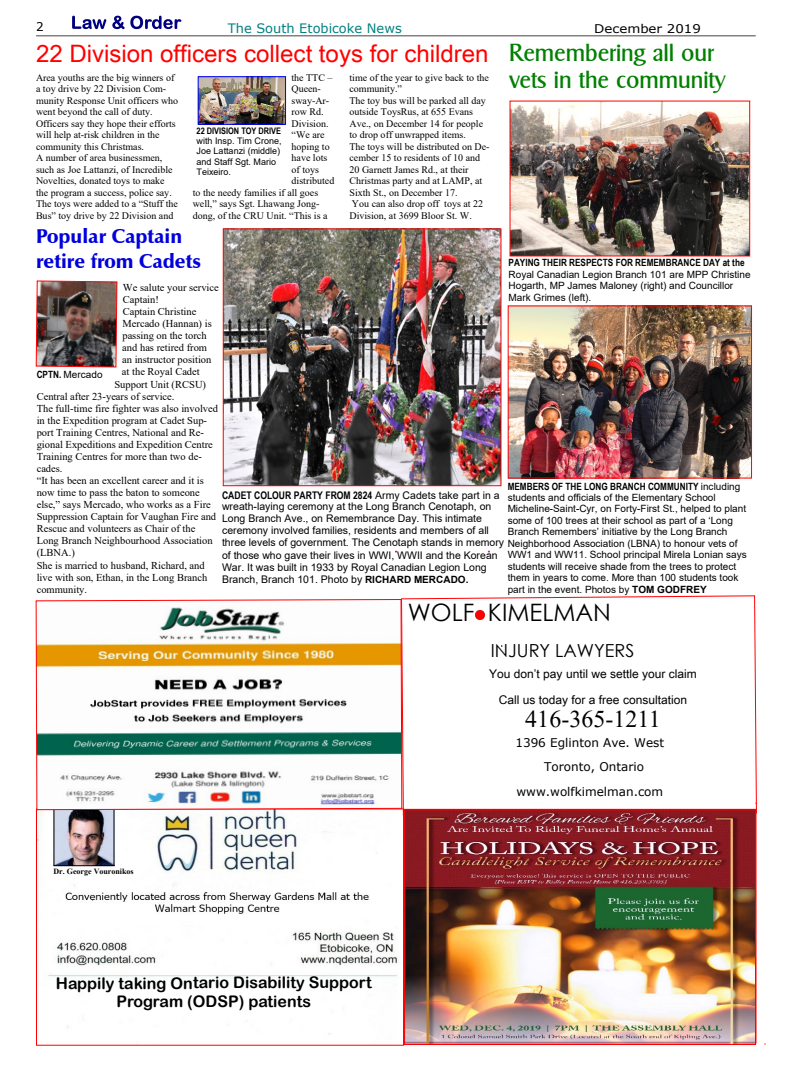
<style>
.page{position:relative;width:792px;height:1080px;background:#fff}
.page>*{position:absolute;margin:0;border:0;box-sizing:border-box;transform-origin:0 0}
.t1{font:24px "Arial Unicode MS";color:#f00}
.t2{font:24px/26.9px "Zanzibar SF";color:#008000}
.t3{font:24px "Century Gothic";color:#000}
.t4{font:24px "Times New Roman";color:#000}
.t5{font:900 20px/25px "Zapf Humanist 601 BT";color:#0000dc}
.t6{font:18px "Century Gothic";color:#000}
.t7{font:16px/18.5px "Arial Rounded MT Bold";color:#000;text-align:center}
.t8{font:13px "Verdana";color:#008080}
.t9{font:12px/26.1px "Arial Unicode MS";color:#000;text-align:center}
.t10{font:12px "Verdana";color:#000}
.t11{font:12px "Verdana";color:#000;scale:1.11 1}
.t12{font:10.5px "Times New Roman";color:#000}
.t13{font:10.5px/12px "Arial";color:#000}
.t14{font:700 10.5px "Arial Narrow";color:#000}
.t15{font:10px/11.5px "Times New Roman";color:#000}
.t16{font:10px/11.5px "Arial";color:#000}
.t17{font:700 10px "Arial Narrow";color:#000}
.t18{font:9px/10.3px "Arial";color:#000}
.t19{font:700 9px "Arial Narrow";color:#000}
.t20{font:700 8px "Times New Roman";color:#000}
.s1{font-family:"Arial Narrow";font-weight:700}
.s2{font-family:"Arial";font-weight:400}
.s3{font-weight:700}
.s4{font-size:10px}
.s5{font-weight:700;font-size:10px}
</style>
<div class="page">
<hr style="left:36px;top:36px;width:720px;height:1px;background:#100">
<hr style="left:36px;top:35px;width:720px;height:1px;background:#100">
<svg style="left:72px;top:16px;width:34px;height:13px"></svg>
<svg style="left:112px;top:16px;width:69px;height:13px"></svg>
<img style="left:38px;top:811px;width:716px;height:230px">
<img style="left:55px;top:811px;width:58px;height:53px">
<div style="left:53px;top:800px;width:62px;height:66px;border:1px solid #000"></div>
<svg style="left:401px;top:595px;width:356px;height:222px"></svg>
<img style="left:225px;top:230px;width:274px;height:254px">
<div style="left:223px;top:228px;width:278px;height:258px;border:1px solid #f00"></div>
<img style="left:510px;top:307px;width:240px;height:170px">
<div style="left:508px;top:305px;width:244px;height:174px;border:1px solid #f00"></div>
<img style="left:35px;top:280px;width:83px;height:88px">
<img style="left:512px;top:103px;width:236px;height:151px">
<svg style="left:35px;top:599px;width:368px;height:212px"></svg>
<img style="left:200px;top:78px;width:84px;height:45px">
<div style="left:198px;top:76px;width:88px;height:49px;border:1px solid #00f"></div>
<div style="left:404px;top:809px;width:352px;height:236px;border:1px solid #f00"></div>
<p class="t10" style="left:36px;top:22px;width:9px">2</p>
<h3 class="t8" style="left:228px;top:23px;width:175px">The South Etobicoke News</h3>
<p class="t11" style="left:594px;top:24px;width:98px">December 2019</p>
<h1 class="t1" style="left:36px;top:44px;width:454px">22 Division officers collect toys for children</h1>
<p class="t15" style="left:36px;top:73px;width:144px">Area youths are the big winners of a toy drive by 22 Division Com&shy;munity Response Unit officers who went beyond the call of duty.<br>Officers say they hope their efforts will help at-risk children in the community this Christmas.<br>A number of area businessmen, such as Joe Lattanzi, of Incredible<br>Novelties, donated toys to make the program a success, police say.<br>The toys were added to a “Stuff the<br>Bus” toy drive by 22 Division and</p>
<p class="t15" style="left:291px;top:73px;width:43px">the TTC –</p>
<p class="t15" style="left:291px;top:84px;width:31px">Queen-</p>
<p class="t15" style="left:291px;top:96px;width:39px">sway-Ar-</p>
<p class="t15" style="left:291px;top:107px;width:34px">row Rd.</p>
<p class="t15" style="left:292px;top:119px;width:38px">Division.</p>
<p class="t15" style="left:292px;top:130px;width:35px">“We are</p>
<p class="t15" style="left:292px;top:142px;width:40px">hoping to</p>
<p class="t15" style="left:292px;top:153px;width:37px">have lots</p>
<p class="t15" style="left:292px;top:165px;width:29px">of toys</p>
<p class="t15" style="left:292px;top:176px;width:44px">distributed</p>
<p class="t15" style="left:193px;top:188px;width:127px">to the needy families if all goes</p>
<p class="t15" style="left:193px;top:199px;width:128px">well,” says Sgt. Lhawang Jong-</p>
<p class="t15" style="left:193px;top:211px;width:136px">dong, of the CRU Unit. “This is a</p>
<p class="t19" style="left:197px;top:127px;width:86px">22 DIVISION TOY DRIVE</p>
<p class="t18" style="left:197px;top:136px;width:87px">with Insp. Tim Crone,<br>Joe Lattanzi (middle) and Staff Sgt. Mario<br>Teixeiro.</p>
<p class="t15" style="left:349px;top:73px;width:142px">time of the year to give back to the community.”<br>The toy bus will be parked all day outside ToysRus, at 655 Evans<br>Ave., on December 14 for people to drop off unwrapped items.<br>The toys will be distributed on De&shy;cember 15 to residents of 10 and<br>20 Garnett James Rd., at their<br>Christmas party and at LAMP, at<br>Sixth St., on December 17.<br>You can also drop off toys at 22<br>Division, at 3699 Bloor St. W.</p>
<h1 class="t2" style="left:509px;top:39px;width:218px">Remembering all our vets in the community</h1>
<h2 class="t5" style="left:36px;top:225px;width:167px">Popular Captain retire from Cadets</h2>
<p class="t17" style="left:509px;top:259px;width:238px">PAYING THEIR RESPECTS FOR REMEMBRANCE DAY at the</p>
<p class="t16" style="left:509px;top:269px;width:244px">Royal Canadian Legion Branch 101 are MPP Christine<br>Hogarth, MP James Maloney (right) and Councillor<br>Mark Grimes (left).</p>
<p class="t12" style="left:123px;top:284px;width:97px">We salute your service</p>
<p class="t12" style="left:123px;top:296px;width:38px">Captain!</p>
<p class="t12" style="left:123px;top:308px;width:75px">Captain Christine</p>
<p class="t12" style="left:123px;top:320px;width:91px">Mercado (Hannan) is</p>
<p class="t12" style="left:122px;top:332px;width:86px">passing on the torch</p>
<p class="t12" style="left:122px;top:344px;width:86px">and has retired from</p>
<p class="t12" style="left:122px;top:356px;width:91px">an instructor position</p>
<p class="t12" style="left:122px;top:368px;width:79px">at the Royal Cadet</p>
<p class="t12" style="left:114px;top:380px;width:93px">Support Unit (RCSU)</p>
<p class="t12" style="left:37px;top:392px;width:139px">Central after 23-years of service.</p>
<p class="t12" style="left:37px;top:404px;width:183px">The full-time fire fighter was also involved</p>
<p class="t12" style="left:37px;top:416px;width:172px">in the Expedition program at Cadet Sup-</p>
<p class="t12" style="left:37px;top:429px;width:169px">port Training Centres, National and Re-</p>
<p class="t12" style="left:37px;top:441px;width:178px">gional Expeditions and Expedition Centre</p>
<p class="t12" style="left:37px;top:453px;width:167px">Training Centres for more than two de-</p>
<p class="t12" style="left:37px;top:465px;width:27px">cades.</p>
<p class="t12" style="left:37px;top:477px;width:169px">“It has been an excellent career and it is</p>
<p class="t12" style="left:37px;top:489px;width:165px">now time to pass the baton to someone</p>
<p class="t12" style="left:37px;top:501px;width:176px">else,” says Mercado, who works as a Fire</p>
<p class="t12" style="left:37px;top:513px;width:181px">Suppression Captain for Vaughan Fire and</p>
<p class="t12" style="left:37px;top:525px;width:160px">Rescue and volunteers as Chair of the</p>
<p class="t12" style="left:37px;top:537px;width:178px">Long Branch Neighbourhood Association</p>
<p class="t12" style="left:37px;top:549px;width:40px">(LBNA.)</p>
<p class="t12" style="left:37px;top:561px;width:170px">She is married to husband, Richard, and</p>
<p class="t12" style="left:37px;top:573px;width:172px">live with son, Ethan, in the Long Branch</p>
<p class="t12" style="left:37px;top:585px;width:52px">community.</p>
<p class="t16" style="left:37px;top:369px;width:67px"><span class="s1">CPTN.</span> Mercado</p>
<p class="t17" style="left:508px;top:482px;width:234px">MEMBERS OF THE LONG BRANCH COMMUNITY <span class="s2">including</span></p>
<p class="t16" style="left:508px;top:493px;width:240px">students and officials of the Elementary School Micheline-Saint-Cyr, on Forty-First St., helped to plant some of 100 trees at their school as part of a ‘Long Branch Remembers’ initiative by the Long Branch</p>
<p class="t16" style="left:508px;top:550px;width:241px">WW1 and WW11. School principal Mirela Lonian says students will receive shade from the trees to protect them in years to come. More than 100 students took part in the event. Photos by <span class="s3">TOM GODFREY</span></p>
<p class="t14" style="left:222px;top:491px;width:279px">CADET COLOUR PARTY FROM 2824 <span class="s2">Army Cadets take part in a</span></p>
<p class="t13" style="left:222px;top:502px;width:517px">wreath-laying ceremony at the Long Branch Cenotaph, on<br>Long Branch Ave., on Remembrance Day. This intimate<br>ceremony involved families, residents and members of all<br>three levels of government. The Cenotaph stands in memory <span class="s4">Neighborhood Association (LBNA) to honour vets of </span>of those who gave their lives in WWI, WWII and the Korean<br>War. It was built in 1933 by Royal Canadian Legion Long<br>Branch, Branch 101. Photo by <span class="s5">RICHARD MERCADO.</span></p>
<p class="t20" style="left:53px;top:869px;width:82px">Dr. George Vouronikos</p>
<h1 class="t3" style="left:408px;top:603px;width:205px">WOLF KIMELMAN</h1>
<h3 class="t6" style="left:491px;top:644px;width:145px">INJURY LAWYERS</h3>
<p class="t9" style="left:489px;top:662px;width:209px">You don’t pay until we settle your claim<br>Call us today for a free consultation</p>
<h1 class="t4" style="left:525px;top:710px;width:137px">416-365-1211</h1>
<p class="t10" style="left:515px;top:737px;width:150px">1396 Eglinton Ave. West</p>
<p class="t10" style="left:544px;top:762px;width:101px">Toronto, Ontario</p>
<p class="t10" style="left:516px;top:787px;width:148px">www.wolfkimelman.com</p>
<h3 class="t7" style="left:56px;top:975px;width:317px">Happily taking Ontario Disability Support<br>Program (ODSP) patients</h3>
</div>
